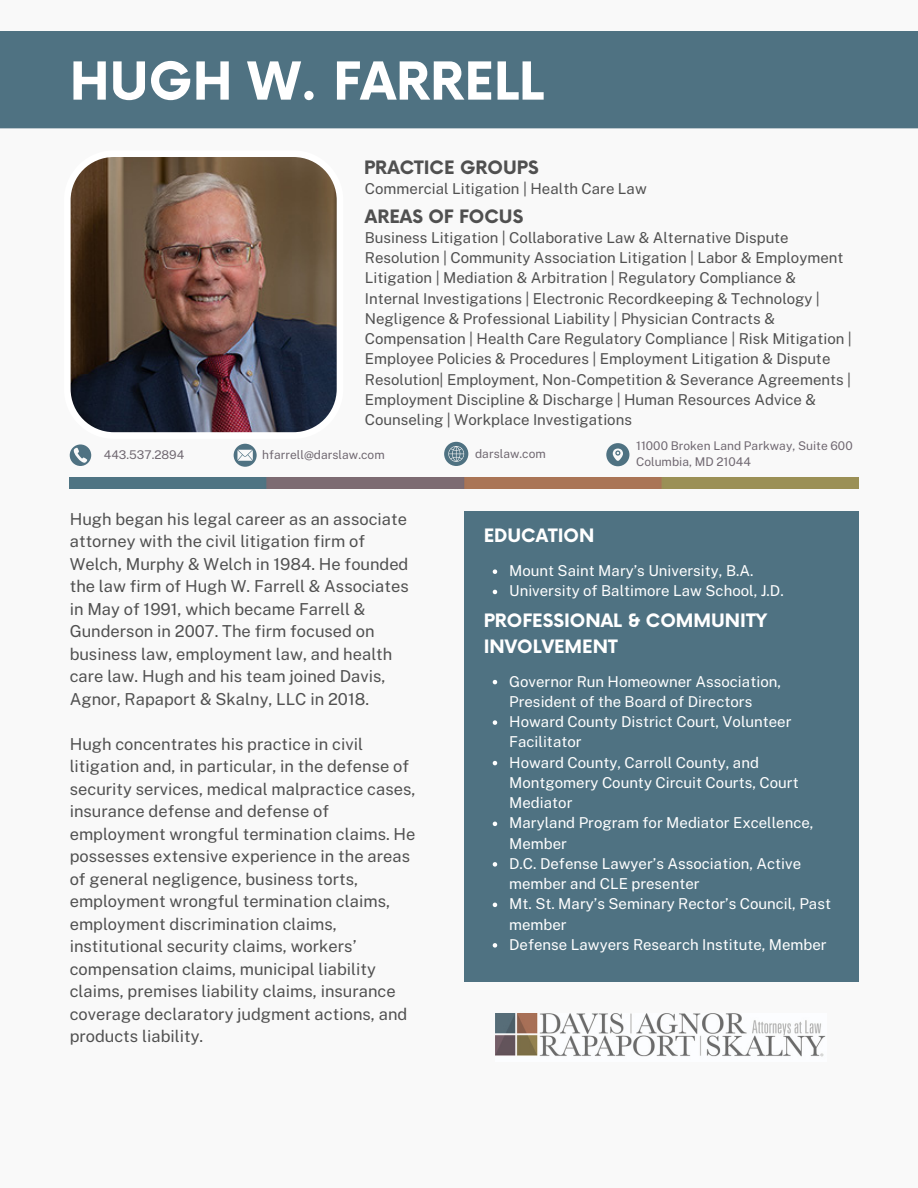
<style>
.page{position:relative;width:918px;height:1188px;background:#f9f9f9}
.page>*{position:absolute;margin:0;border:0;box-sizing:border-box;transform-origin:0 0}
.t1{font:700 51px "Now";color:#fff}
.t2{font:700 18px "Now";color:#fff}
.t3{font:700 18px "Now";color:#505050}
.t4{font:16.5px/22.5px "Public Sans";color:#505050}
.t5{font:15px/20.2px "Public Sans";color:#505050}
.t6{font:15px/20.2px "Public Sans";color:#fff}
.t7{font:12px "Public Sans";color:#706871}
</style>
<div class="page">
<div style="left:0;top:31px;width:918px;height:97px;background:#4f7282"></div>
<img style="left:70px;top:157px;width:267px;height:276px">
<div style="left:464px;top:512px;width:394px;height:470px;background:#4f7282"></div>
<svg style="left:70px;top:444px;width:21px;height:22px"></svg>
<svg style="left:234px;top:444px;width:22px;height:22px"></svg>
<svg style="left:444px;top:442px;width:24px;height:24px"></svg>
<svg style="left:606px;top:443px;width:23px;height:23px"></svg>
<img style="left:70px;top:477px;width:788px;height:11px">
<svg style="left:493px;top:680px;width:4px;height:4px"></svg>
<svg style="left:493px;top:720px;width:4px;height:5px"></svg>
<svg style="left:493px;top:761px;width:4px;height:4px"></svg>
<svg style="left:493px;top:822px;width:4px;height:4px"></svg>
<svg style="left:493px;top:862px;width:4px;height:5px"></svg>
<svg style="left:493px;top:903px;width:4px;height:4px"></svg>
<svg style="left:493px;top:943px;width:4px;height:5px"></svg>
<svg style="left:493px;top:569px;width:4px;height:5px"></svg>
<svg style="left:493px;top:590px;width:4px;height:4px"></svg>
<img style="left:496px;top:1013px;width:330px;height:44px">
<p class="t1" style="left:70px;top:54px;width:476px">HUGH W. FARRELL</p>
<p class="t3" style="left:364px;top:158px;width:176px">PRACTICE GROUPS</p>
<p class="t5" style="left:365px;top:179px;width:283px">Commercial Litigation | Health Care Law</p>
<p class="t3" style="left:365px;top:206px;width:160px">AREAS OF FOCUS</p>
<p class="t5" style="left:365px;top:227px;width:488px">Business Litigation | Collaborative Law &amp; Alternative Dispute Resolution | Community Association Litigation | Labor &amp; Employment Litigation | Mediation &amp; Arbitration | Regulatory Compliance &amp; Internal Investigations | Electronic Recordkeeping &amp; Technology | Negligence &amp; Professional Liability | Physician Contracts &amp; Compensation | Health Care Regulatory Compliance | Risk Mitigation | Employee Policies &amp; Procedures | Employment Litigation &amp; Dispute Resolution| Employment, Non-Competition &amp; Severance Agreements | Employment Discipline &amp; Discharge | Human Resources Advice &amp; Counseling | Workplace Investigations</p>
<p class="t7" style="left:104px;top:448px;width:82px">443.537.2894</p>
<p class="t7" style="left:262px;top:448px;width:124px">hfarrell@darslaw.com</p>
<p class="t7" style="left:475px;top:447px;width:72px">darslaw.com</p>
<p class="t7" style="left:636px;top:439px;width:218px">11000 Broken Land Parkway, Suite 600</p>
<p class="t7" style="left:636px;top:455px;width:116px">Columbia, MD 21044</p>
<p class="t4" style="left:70px;top:507px;width:341px">Hugh began his legal career as an associate attorney with the civil litigation firm of Welch, Murphy &amp; Welch in 1984. He founded the law firm of Hugh W. Farrell &amp; Associates in May of 1991, which became Farrell &amp; Gunderson in 2007. The firm focused on business law, employment law, and health care law. Hugh and his team joined Davis, Agnor, Rapaport &amp; Skalny, LLC in 2018.</p>
<p class="t4" style="left:70px;top:732px;width:347px">Hugh concentrates his practice in civil litigation and, in particular, in the defense of security services, medical malpractice cases, insurance defense and defense of employment wrongful termination claims. He possesses extensive experience in the areas of general negligence, business torts, employment wrongful termination claims, employment discrimination claims, institutional security claims, workers’ compensation claims, municipal liability claims, premises liability claims, insurance coverage declaratory judgment actions, and products liability.</p>
<p class="t2" style="left:484px;top:526px;width:112px">EDUCATION</p>
<p class="t6" style="left:509px;top:561px;width:246px">Mount Saint Mary’s University, B.A.</p>
<p class="t6" style="left:509px;top:581px;width:276px">University of Baltimore Law School, J.D.</p>
<p class="t2" style="left:484px;top:611px;width:285px">PROFESSIONAL &amp; COMMUNITY</p>
<p class="t2" style="left:484px;top:637px;width:135px">INVOLVEMENT</p>
<p class="t6" style="left:509px;top:671px;width:273px">Governor Run Homeowner Association,<br>President of the Board of Directors</p>
<p class="t6" style="left:509px;top:712px;width:284px">Howard County District Court, Volunteer<br>Facilitator</p>
<p class="t6" style="left:509px;top:752px;width:291px">Howard County, Carroll County, and<br>Montgomery County Circuit Courts, Court<br>Mediator</p>
<p class="t6" style="left:509px;top:813px;width:306px">Maryland Program for Mediator Excellence,<br>Member</p>
<p class="t6" style="left:509px;top:853px;width:293px">D.C. Defense Lawyer’s Association, Active member and CLE presenter</p>
<p class="t6" style="left:509px;top:894px;width:323px">Mt. St. Mary’s Seminary Rector’s Council, Past member</p>
<p class="t6" style="left:509px;top:934px;width:319px">Defense Lawyers Research Institute, Member</p>
</div>
